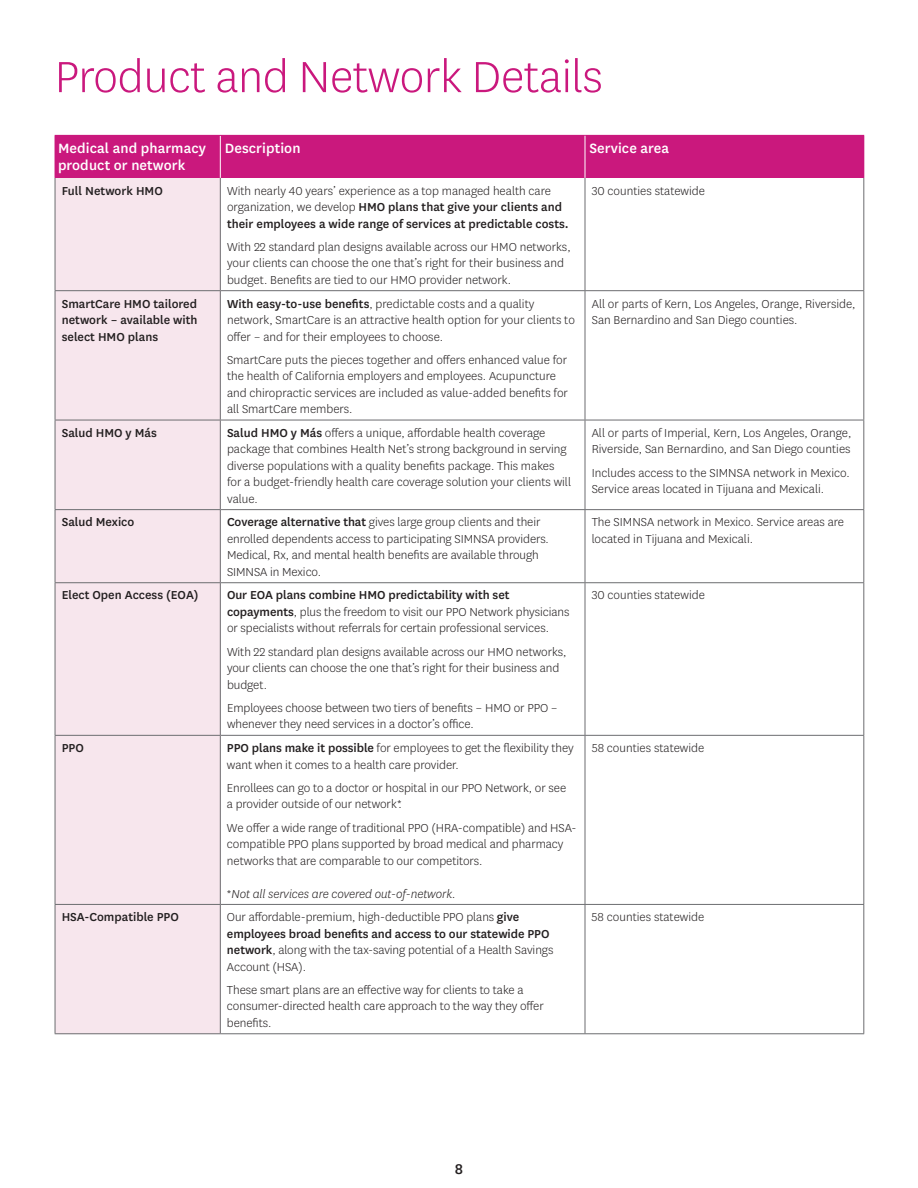
<style>
.page{position:relative;width:918px;height:1188px;background:#fff}
.page>*{position:absolute;margin:0;border:0;box-sizing:border-box;transform-origin:0 0}
.t1{font:300 51px "Centene Sans";letter-spacing:-.01em;color:#ca187d}
.t2{font:500 16.5px "Centene Sans";color:#231f20}
.t3{font:500 15.75px/16.5px "Centene Sans";letter-spacing:.005em;color:#fff}
.t4{font:300 13.5px/16.5px "Centene Sans";letter-spacing:-.005em;color:#231f20}
.t5{font:500 13.5px/16.5px "Centene Sans";color:#231f20}
.t6{font:italic 300 13.5px "Centene Sans";letter-spacing:-.005em;color:#231f20}
.s1{font-weight:300}
.s2{font-weight:500}
.s3{font-style:normal}
</style>
<div class="page">
<hr style="left:585px;top:178px;width:1px;height:112px;background:#6c6d70">
<hr style="left:863px;top:178px;width:1px;height:112px;background:#6c6d70">
<hr style="left:585px;top:291px;width:1px;height:129px;background:#6c6d70">
<hr style="left:863px;top:291px;width:1px;height:129px;background:#6c6d70">
<hr style="left:585px;top:420px;width:1px;height:89px;background:#6c6d70">
<hr style="left:863px;top:420px;width:1px;height:89px;background:#6c6d70">
<hr style="left:585px;top:510px;width:1px;height:72px;background:#6c6d70">
<hr style="left:863px;top:510px;width:1px;height:72px;background:#6c6d70">
<hr style="left:585px;top:583px;width:1px;height:152px;background:#6c6d70">
<hr style="left:863px;top:583px;width:1px;height:152px;background:#6c6d70">
<hr style="left:585px;top:736px;width:1px;height:168px;background:#6c6d70">
<hr style="left:863px;top:736px;width:1px;height:168px;background:#6c6d70">
<hr style="left:585px;top:905px;width:1px;height:128px;background:#6c6d70">
<hr style="left:863px;top:905px;width:1px;height:128px;background:#6c6d70">
<div style="left:55px;top:135px;width:165px;height:43px;background:#ca187d"></div>
<div style="left:220px;top:135px;width:365px;height:43px;background:#ca187d"></div>
<div style="left:585px;top:135px;width:279px;height:43px;background:#ca187d"></div>
<div style="left:55px;top:178px;width:165px;height:113px;background:#f7e6ed"></div>
<div style="left:55px;top:291px;width:165px;height:129px;background:#f7e6ed"></div>
<div style="left:55px;top:420px;width:165px;height:90px;background:#f7e6ed"></div>
<div style="left:55px;top:510px;width:165px;height:73px;background:#f7e6ed"></div>
<div style="left:55px;top:583px;width:165px;height:152px;background:#f7e6ed"></div>
<div style="left:55px;top:735px;width:165px;height:169px;background:#f7e6ed"></div>
<div style="left:55px;top:904px;width:165px;height:130px;background:#f7e6ed"></div>
<hr style="left:55px;top:178px;width:1px;height:112px;background:#6c6d70">
<hr style="left:220px;top:178px;width:1px;height:112px;background:#6c6d70">
<hr style="left:55px;top:291px;width:1px;height:129px;background:#6c6d70">
<hr style="left:220px;top:291px;width:1px;height:129px;background:#6c6d70">
<hr style="left:55px;top:420px;width:165px;height:1px;background:#6c6d70">
<hr style="left:55px;top:420px;width:1px;height:89px;background:#6c6d70">
<hr style="left:220px;top:420px;width:365px;height:1px;background:#6c6d70">
<hr style="left:220px;top:420px;width:1px;height:89px;background:#6c6d70">
<hr style="left:585px;top:420px;width:279px;height:1px;background:#6c6d70">
<hr style="left:55px;top:509px;width:165px;height:1px;background:#6c6d70">
<hr style="left:55px;top:510px;width:1px;height:72px;background:#6c6d70">
<hr style="left:220px;top:509px;width:365px;height:1px;background:#6c6d70">
<hr style="left:220px;top:510px;width:1px;height:72px;background:#6c6d70">
<hr style="left:585px;top:509px;width:279px;height:1px;background:#6c6d70">
<hr style="left:55px;top:582px;width:165px;height:1px;background:#6c6d70">
<hr style="left:55px;top:583px;width:1px;height:152px;background:#6c6d70">
<hr style="left:220px;top:582px;width:365px;height:1px;background:#6c6d70">
<hr style="left:220px;top:583px;width:1px;height:152px;background:#6c6d70">
<hr style="left:585px;top:582px;width:279px;height:1px;background:#6c6d70">
<hr style="left:55px;top:735px;width:165px;height:1px;background:#6c6d70">
<hr style="left:55px;top:736px;width:1px;height:168px;background:#6c6d70">
<hr style="left:220px;top:735px;width:365px;height:1px;background:#6c6d70">
<hr style="left:220px;top:736px;width:1px;height:168px;background:#6c6d70">
<hr style="left:585px;top:735px;width:279px;height:1px;background:#6c6d70">
<hr style="left:55px;top:904px;width:165px;height:1px;background:#6c6d70">
<hr style="left:55px;top:905px;width:1px;height:128px;background:#6c6d70">
<hr style="left:220px;top:904px;width:365px;height:1px;background:#6c6d70">
<hr style="left:220px;top:905px;width:1px;height:128px;background:#6c6d70">
<hr style="left:585px;top:904px;width:279px;height:1px;background:#6c6d70">
<hr style="left:55px;top:1033px;width:165px;height:1px;background:#6c6d70">
<hr style="left:220px;top:1033px;width:365px;height:1px;background:#6c6d70">
<hr style="left:585px;top:1033px;width:279px;height:1px;background:#6c6d70">
<hr style="left:220px;top:136px;width:1px;height:42px;background:#fff">
<hr style="left:55px;top:290px;width:165px;height:1px;background:#6c6d70">
<hr style="left:220px;top:290px;width:365px;height:1px;background:#6c6d70">
<hr style="left:585px;top:290px;width:279px;height:1px;background:#6c6d70">
<hr style="left:585px;top:136px;width:1px;height:42px;background:#fff">
<h2 class="t1" style="left:55px;top:45px;width:550px">Product and Network Details</h2>
<p class="t3" style="left:58px;top:139px;width:149px">Medical and pharmacy product or network</p>
<p class="t3" style="left:225px;top:139px;width:77px">Description</p>
<p class="t3" style="left:590px;top:139px;width:81px">Service area</p>
<p class="t5" style="left:62px;top:182px;width:103px">Full Network HMO</p>
<p class="t5" style="left:227px;top:182px;width:343px"><span class="s1">With nearly 40 years’ experience as a top managed health care organization, we develop</span> HMO plans that give your clients and their employees a wide range of services at predictable costs.</p>
<p class="t4" style="left:227px;top:238px;width:345px">With 22 standard plan designs available across our HMO networks, your clients can choose the one that’s right for their business and budget. Benefits are tied to our HMO provider network.</p>
<p class="t4" style="left:592px;top:182px;width:115px">30 counties statewide</p>
<p class="t5" style="left:62px;top:294px;width:137px;text-align:justify">SmartCare HMO tailored network – available with select HMO plans</p>
<p class="t4" style="left:227px;top:295px;width:349px"><span class="s2">With easy-to-use benefits</span>, predictable costs and a quality network, SmartCare is an attractive health option for your clients to offer – and for their employees to choose.</p>
<p class="t4" style="left:227px;top:351px;width:342px">SmartCare puts the pieces together and offers enhanced value for the health of California employers and employees. Acupuncture and chiropractic services are included as value-added benefits for all SmartCare members.</p>
<p class="t4" style="left:592px;top:295px;width:265px">All or parts of Kern, Los Angeles, Orange, Riverside,<br>San Bernardino and San Diego counties.</p>
<p class="t5" style="left:62px;top:424px;width:97px">Salud HMO y Más</p>
<p class="t4" style="left:227px;top:424px;width:346px"><span class="s2">Salud HMO y Más</span> offers a unique, affordable health coverage package that combines Health Net’s strong background in serving diverse populations with a quality benefits package. This makes for a budget-friendly health care coverage solution your clients will value.</p>
<p class="t4" style="left:592px;top:424px;width:261px">All or parts of Imperial, Kern, Los Angeles, Orange,<br>Riverside, San Bernardino, and San Diego counties</p>
<p class="t4" style="left:592px;top:464px;width:260px">Includes access to the SIMNSA network in Mexico.<br>Service areas located in Tijuana and Mexicali.</p>
<p class="t5" style="left:62px;top:513px;width:74px">Salud Mexico</p>
<p class="t4" style="left:227px;top:514px;width:323px"><span class="s2">Coverage alternative that</span> gives large group clients and their enrolled dependents access to participating SIMNSA providers.<br>Medical, Rx, and mental health benefits are available through SIMNSA in Mexico.</p>
<p class="t4" style="left:592px;top:514px;width:254px">The SIMNSA network in Mexico. Service areas are located in Tijuana and Mexicali.</p>
<p class="t5" style="left:62px;top:586px;width:138px">Elect Open Access (EOA)</p>
<p class="t4" style="left:227px;top:587px;width:344px"><span class="s2">Our EOA plans combine HMO predictability with set copayments</span>, plus the freedom to visit our PPO Network physicians or specialists without referrals for certain professional services.</p>
<p class="t4" style="left:227px;top:643px;width:341px">With 22 standard plan designs available across our HMO networks, your clients can choose the one that’s right for their business and budget.</p>
<p class="t4" style="left:227px;top:699px;width:332px">Employees choose between two tiers of benefits – HMO or PPO – whenever they need services in a doctor’s office.</p>
<p class="t4" style="left:592px;top:587px;width:115px">30 counties statewide</p>
<p class="t5" style="left:62px;top:739px;width:24px">PPO</p>
<p class="t4" style="left:227px;top:739px;width:348px"><span class="s2">PPO plans make it possible</span> for employees to get the flexibility they want when it comes to a health care provider.</p>
<p class="t4" style="left:227px;top:779px;width:341px">Enrollees can go to a doctor or hospital in our PPO Network, or see a provider outside of our network *</p>
<p class="t4" style="left:399px;top:796px;width:5px">.</p>
<p class="t4" style="left:227px;top:819px;width:351px">We offer a wide range of traditional PPO (HRA-compatible) and HSA&shy;compatible PPO plans supported by broad medical and pharmacy networks that are comparable to our competitors.</p>
<p class="t6" style="left:227px;top:885px;width:230px"><span class="s3">*</span>Not all services are covered out-of-network.</p>
<p class="t5" style="left:62px;top:908px;width:119px">HSA-Compatible PPO</p>
<p class="t4" style="left:227px;top:908px;width:328px">Our affordable-premium, high-deductible PPO plans <span class="s2">give employees broad benefits and access to our statewide PPO network</span>, along with the tax-saving potential of a Health Savings Account (HSA).</p>
<p class="t4" style="left:227px;top:981px;width:318px">These smart plans are an effective way for clients to take a consumer-directed health care approach to the way they offer benefits.</p>
<p class="t4" style="left:592px;top:739px;width:114px">58 counties statewide</p>
<p class="t4" style="left:592px;top:908px;width:114px">58 counties statewide</p>
<p class="t2" style="left:455px;top:1157px;width:10px">8</p>
</div>
